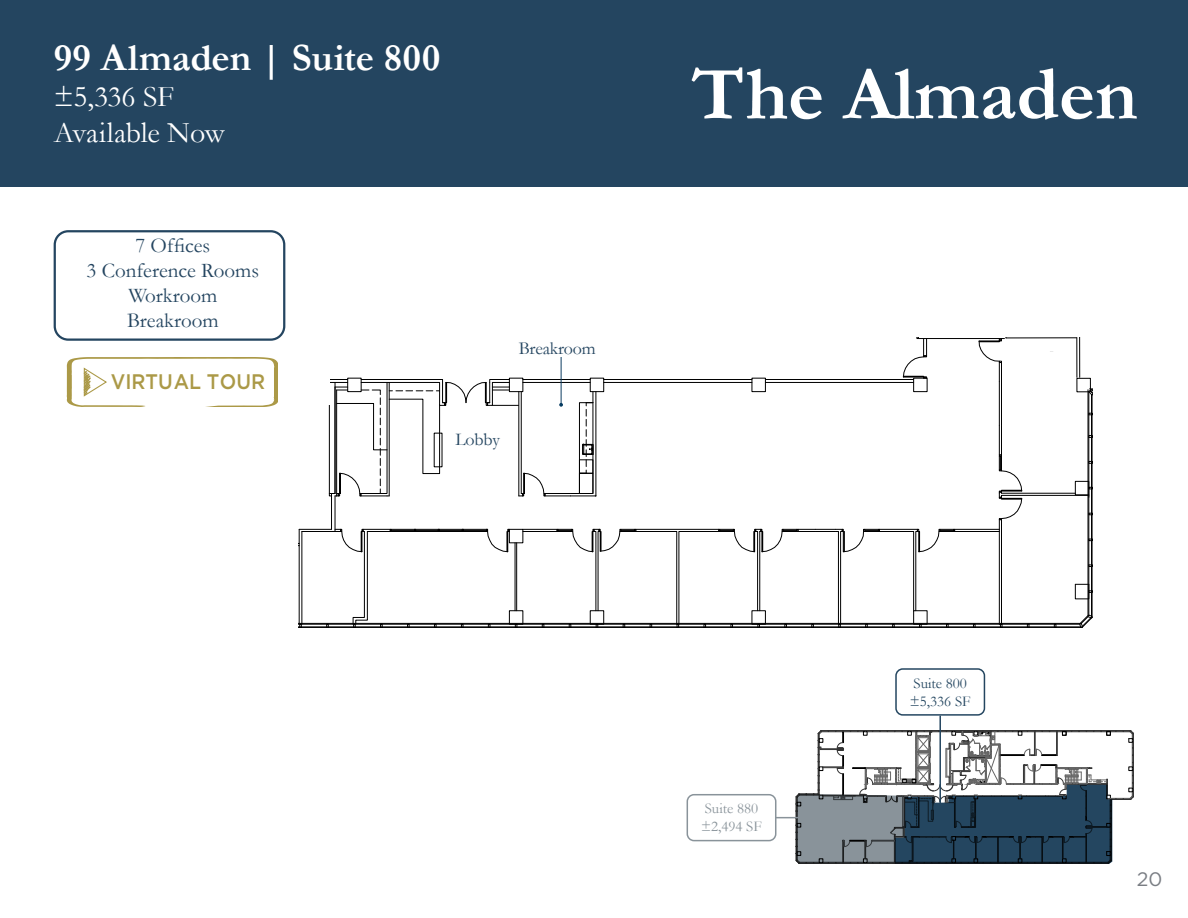
<style>
.page{position:relative;width:1188px;height:918px;background:#fff}
.page>*{position:absolute;margin:0;border:0;box-sizing:border-box;transform-origin:0 0}
.t1{font:700 77.25px "Garamond";color:#fff}
.t2{font:700 39px "Garamond";color:#fff}
.t3{font:30px/36px "Garamond";letter-spacing:-.01em;color:#fff}
.t4{font:21px/25.2px "Garamond";color:#244560;text-align:center}
.t5{font:500 21px "Gotham";color:#ab9947;scale:.92 1}
.t6{font:19.5px "Gotham";color:#7a7e84}
.t7{font:18px "Garamond";letter-spacing:-.01em;color:#244560}
.t8{font:15px/18px "Garamond";color:#89939a}
.t9{font:15px/18px "Garamond";color:#244660}
</style>
<div class="page">
<div style="left:0;top:0;width:1188px;height:187px;background:#244560"></div>
<div style="left:54px;top:230px;width:231px;height:111px;border:2px solid #244560;border-radius:14px"></div>
<hr style="left:299px;top:624px;width:781px;height:1px;background:#000">
<hr style="left:299px;top:623px;width:781px;height:1px;background:#000">
<hr style="left:299px;top:627px;width:783px;height:1px;background:#000">
<div style="left:347px;top:378px;width:14px;height:14px;border:1px solid #000"></div>
<div style="left:509px;top:610px;width:14px;height:14px;border:1px solid #000"></div>
<div style="left:913px;top:378px;width:14px;height:14px;border:1px solid #000"></div>
<div style="left:752px;top:378px;width:14px;height:14px;border:1px solid #000"></div>
<div style="left:590px;top:378px;width:14px;height:14px;border:1px solid #000"></div>
<hr style="left:1092px;top:395px;width:1px;height:222px;background:#000">
<hr style="left:1091px;top:395px;width:1px;height:222px;background:#000">
<hr style="left:1088px;top:390px;width:1px;height:226px;background:#000">
<svg style="left:1079px;top:614px;width:14px;height:14px"></svg>
<div style="left:1075px;top:584px;width:14px;height:15px;border:1px solid #000"></div>
<svg style="left:1075px;top:584px;width:18px;height:9px"></svg>
<svg style="left:1088px;top:412px;width:5px;height:4px"></svg>
<hr style="left:1001px;top:520px;width:1px;height:104px;background:#000">
<hr style="left:999px;top:520px;width:1px;height:104px;background:#000">
<hr style="left:999px;top:381px;width:1px;height:44px;background:#000">
<hr style="left:1001px;top:363px;width:1px;height:62px;background:#000">
<hr style="left:918px;top:338px;width:86px;height:1px;background:#000">
<hr style="left:604px;top:379px;width:78px;height:1px;background:#000">
<hr style="left:765px;top:379px;width:149px;height:1px;background:#000">
<hr style="left:955px;top:529px;width:44px;height:1px;background:#000">
<hr style="left:955px;top:531px;width:44px;height:1px;background:#000">
<hr style="left:523px;top:529px;width:34px;height:1px;background:#000">
<hr style="left:523px;top:531px;width:34px;height:1px;background:#000">
<hr style="left:682px;top:379px;width:70px;height:1px;background:#000">
<hr style="left:596px;top:392px;width:1px;height:104px;background:#000">
<hr style="left:302px;top:531px;width:33px;height:1px;background:#000">
<hr style="left:299px;top:529px;width:33px;height:1px;background:#000">
<hr style="left:335px;top:496px;width:1px;height:35px;background:#000">
<hr style="left:331px;top:493px;width:1px;height:36px;background:#000">
<hr style="left:999px;top:425px;width:1px;height:30px;background:#000">
<hr style="left:1001px;top:425px;width:1px;height:30px;background:#000">
<hr style="left:299px;top:529px;width:1px;height:95px;background:#000">
<hr style="left:302px;top:531px;width:1px;height:93px;background:#000">
<hr style="left:604px;top:382px;width:148px;height:1px;background:#000">
<hr style="left:765px;top:382px;width:149px;height:1px;background:#000">
<div style="left:509px;top:529px;width:14px;height:14px;border:1px solid #000"></div>
<svg style="left:999px;top:455px;width:94px;height:65px"></svg>
<svg style="left:335px;top:529px;width:182px;height:98px"></svg>
<svg style="left:557px;top:529px;width:398px;height:98px"></svg>
<svg style="left:1088px;top:389px;width:5px;height:7px"></svg>
<hr style="left:1092px;top:389px;width:70px;height:1px;background:#000">
<svg style="left:978px;top:338px;width:28px;height:43px"></svg>
<hr style="left:1076px;top:338px;width:1px;height:39px;background:#000">
<hr style="left:1006px;top:338px;width:71px;height:1px;background:#000">
<hr style="left:1079px;top:338px;width:1px;height:39px;background:#000">
<hr style="left:1090px;top:388px;width:73px;height:1px;background:#000">
<svg style="left:751px;top:338px;width:176px;height:41px"></svg>
<div style="left:1077px;top:378px;width:14px;height:14px;border:1px solid #000"></div>
<div style="left:294px;top:327px;width:607px;height:41px;background:#fff"></div>
<div style="left:1093px;top:316px;width:92px;height:89px;background:#fff"></div>
<hr style="left:561px;top:357px;width:1px;height:47px;background:#0d3d61">
<svg style="left:329px;top:379px;width:267px;height:118px"></svg>
<hr style="left:776px;top:817px;width:65px;height:1px;background:#89939a">
<div style="left:687px;top:794px;width:89px;height:47px;border:2px solid #89939a;border-radius:7px"></div>
<div style="left:291px;top:377px;width:39px;height:28px;background:#fff"></div>
<hr style="left:939px;top:716px;width:2px;height:102px;background:#244660">
<svg style="left:796px;top:730px;width:338px;height:134px"></svg>
<div style="left:895px;top:668px;width:90px;height:48px;border:2px solid #244660;border-radius:7px"></div>
<svg style="left:67px;top:357px;width:211px;height:50px"></svg>
<h2 class="t2" style="left:54px;top:32px;width:388px">99 Almaden | Suite 800</h2>
<h3 class="t3" style="left:54px;top:78px;width:172px">±5,336 SF<br>Available Now</h3>
<p class="t4" style="left:87px;top:232px;width:174px">7 Offices<br>3 Conference Rooms<br>Workroom<br>Breakroom</p>
<p class="t5" style="left:111px;top:368px;width:169px">VIRTUAL TOUR</p>
<p class="t7" style="left:519px;top:336px;width:79px">Breakroom</p>
<p class="t7" style="left:456px;top:427px;width:46px">Lobby</p>
<h1 class="t1" style="left:692px;top:42px;width:448px">The Almaden</h1>
<p class="t8" style="left:701px;top:799px;width:62px">Suite 880 ±2,494 SF</p>
<p class="t9" style="left:910px;top:674px;width:62px">Suite 800 ±5,336 SF</p>
<p class="t6" style="left:1137px;top:866px;width:27px">20</p>
</div>
